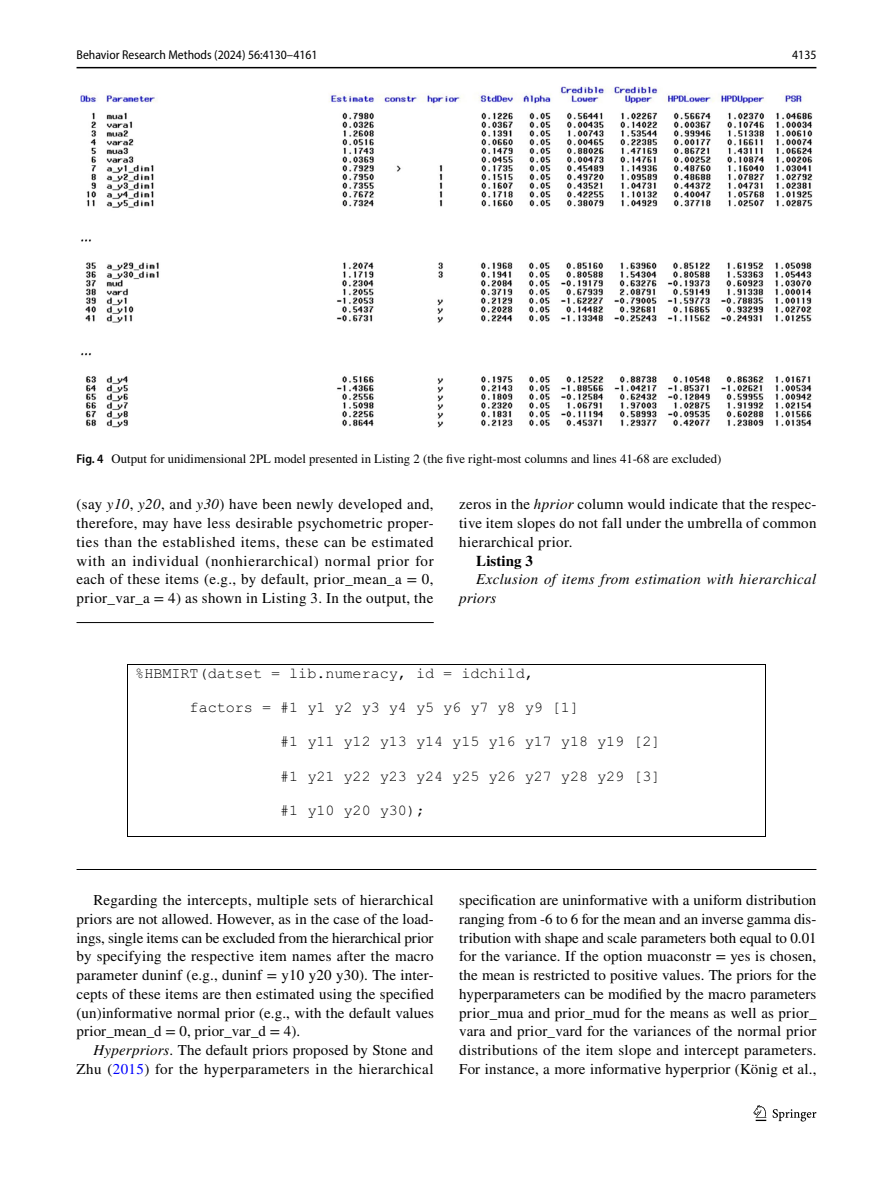
<style>
.page{position:relative;width:893px;height:1187px;background:#fff}
.page>*{position:absolute;margin:0;border:0;box-sizing:border-box;transform-origin:0 0}
.t1{font:15.15px "Courier New PSMT3";color:#000}
.t2{font:15px/18.8px "STIX";letter-spacing:.015em;color:#000;text-align:justify}
.t3{font:italic 15px/18.8px "STIX";letter-spacing:.025em;color:#000}
.t4{font:700 15px "STIX";letter-spacing:.005em;color:#000}
.t5{font:12.75px "STIX";color:#000}
.t6{font:semi-condensed 12.75px "Myriad Pro";color:#000}
.s1{font-family:"Myriad Pro";font-weight:600;font-stretch:semi-condensed}
.s2{font-style:italic}
.s3{color:#00f}
</style>
<div class="page">
<hr style="left:77px;top:67px;width:739px;height:1px;background:#000">
<svg style="left:753px;top:1105px;width:13px;height:15px"></svg>
<svg style="left:773px;top:1109px;width:43px;height:12px"></svg>
<hr style="left:77px;top:869px;width:739px;height:1px;background:#000">
<hr style="left:128px;top:664px;width:637px;height:1px;background:#000">
<hr style="left:128px;top:665px;width:1px;height:171px;background:#000">
<hr style="left:128px;top:836px;width:637px;height:1px;background:#000">
<hr style="left:765px;top:665px;width:1px;height:171px;background:#000">
<hr style="left:77px;top:622px;width:357px;height:1px;background:#000">
<img style="left:81px;top:87px;width:731px;height:341px">
<p class="t6" style="left:77px;top:48px;width:243px">Behavior Research Methods (2024) 56:4130–4161</p>
<p class="t6" style="left:792px;top:48px;width:26px">4135</p>
<p class="t5" style="left:77px;top:450px;width:646px"><span class="s1">Fig. 4</span> Output for unidimensional 2PL model presented in Listing 2 (the five right-most columns and lines 41-68 are excluded)</p>
<p class="t2" style="left:77px;top:496px;width:359px">(say <span class="s2">y10</span>, <span class="s2">y20</span>, and <span class="s2">y30</span>) have been newly developed and, therefore, may have less desirable psychometric proper&shy;ties than the established items, these can be estimated with an individual (nonhierarchical) normal prior for each of these items (e.g., by default, prior_mean_a = 0, prior_var_a = 4) as shown in Listing 3. In the output, the</p>
<p class="t2" style="left:459px;top:496px;width:359px">zeros in the <span class="s2">hprior</span> column would indicate that the respec&shy;tive item slopes do not fall under the umbrella of common hierarchical prior.</p>
<p class="t4" style="left:476px;top:551px;width:58px">Listing 3</p>
<p class="t3" style="left:459px;top:569px;width:358px;text-indent:17px">Exclusion of items from estimation with hierarchical priors</p>
<p class="t1" style="left:135px;top:664px;width:400px">%HBMIRT(datset = lib.numeracy, id = idchild,</p>
<p class="t1" style="left:190px;top:698px;width:391px">factors = #1 y1 y2 y3 y4 y5 y6 y7 y8 y9 [1]</p>
<p class="t1" style="left:280px;top:732px;width:382px">#1 y11 y12 y13 y14 y15 y16 y17 y18 y19 [2]</p>
<p class="t1" style="left:280px;top:766px;width:382px">#1 y21 y22 y23 y24 y25 y26 y27 y28 y29 [3]</p>
<p class="t1" style="left:280px;top:800px;width:146px">#1 y10 y20 y30);</p>
<p class="t2" style="left:77px;top:891px;width:359px;text-indent:17px">Regarding the intercepts, multiple sets of hierarchical priors are not allowed. However, as in the case of the load&shy;ings, single items can be excluded from the hierarchical prior by specifying the respective item names after the macro parameter duninf (e.g., duninf = y10 y20 y30). The inter&shy;cepts of these items are then estimated using the specified (un)informative normal prior (e.g., with the default values prior_mean_d = 0, prior_var_d = 4).</p>
<p class="t2" style="left:77px;top:1041px;width:358px;text-align:right"><span class="s2">Hyperpriors</span>. The default priors proposed by Stone and<br>Zhu (<span class="s3">2015</span>) for the hyperparameters in the hierarchical</p>
<p class="t2" style="left:459px;top:891px;width:359px">specification are uninformative with a uniform distribution ranging from -6 to 6 for the mean and an inverse gamma dis&shy;tribution with shape and scale parameters both equal to 0.01 for the variance. If the option muaconstr = yes is chosen, the mean is restricted to positive values. The priors for the hyperparameters can be modified by the macro parameters prior_mua and prior_mud for the means as well as prior_ vara and prior_vard for the variances of the normal prior distributions of the item slope and intercept parameters.<br>For instance, a more informative hyperprior (König et al.,</p>
</div>
